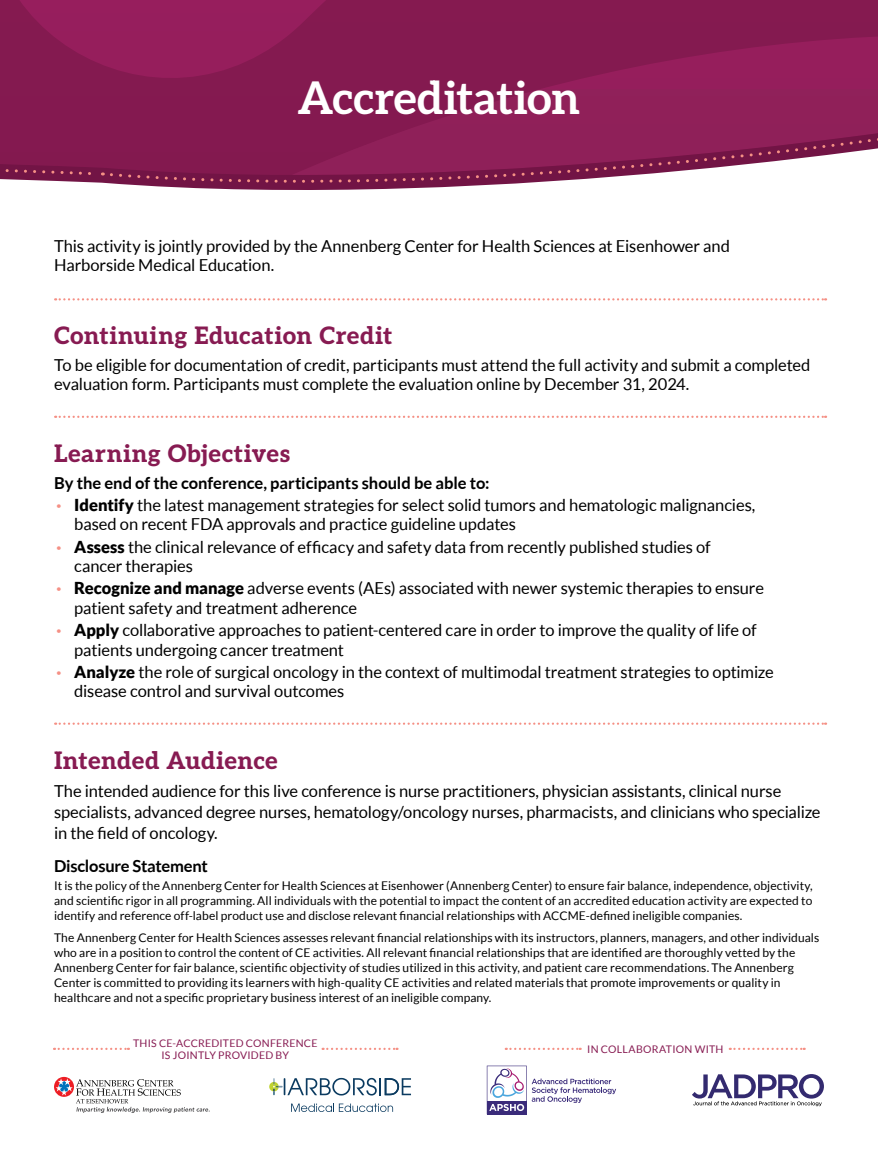
<style>
.page{position:relative;width:878px;height:1175px;background:#fff}
.page>*{position:absolute;margin:0;border:0;box-sizing:border-box;transform-origin:0 0}
.t1{font:45px "Aleo";letter-spacing:-.015em;color:#fff}
.t2{font:24px "Aleo";letter-spacing:.02em;color:#871b52}
.t3{font:16.5px/19.5px "Lato";letter-spacing:-.005em;color:#000}
.t4{font:700 16.5px "Lato";letter-spacing:-.01em;color:#000}
.t5{font:12px/15px "Lato";letter-spacing:.005em;color:#000;text-align:justify}
.t6{font:10.5px/12.6px "Lato";letter-spacing:.02em;color:#871b52;text-align:center}
.s1{font-weight:100;color:#f59085}
.s2{font-weight:900}
</style>
<div class="page">
<svg style="left:103px;top:0;width:775px;height:184px;background:#8a1b54"></svg>
<svg style="left:108px;top:123px;width:770px;height:67px"></svg>
<svg style="left:0;top:0;width:103px;height:183px;background:#871d53"></svg>
<svg style="left:55px;top:722px;width:771px;height:2px"></svg>
<svg style="left:55px;top:416px;width:771px;height:2px"></svg>
<svg style="left:55px;top:298px;width:771px;height:2px"></svg>
<svg style="left:487px;top:1065px;width:129px;height:49px"></svg>
<svg style="left:692px;top:1074px;width:132px;height:32px"></svg>
<svg style="left:54px;top:1047px;width:75px;height:3px"></svg>
<svg style="left:322px;top:1047px;width:75px;height:3px"></svg>
<svg style="left:506px;top:1047px;width:74px;height:3px"></svg>
<svg style="left:729px;top:1047px;width:75px;height:3px"></svg>
<svg style="left:54px;top:1076px;width:20px;height:20px"></svg>
<svg style="left:56px;top:1078px;width:154px;height:35px"></svg>
<svg style="left:291px;top:1103px;width:102px;height:9px"></svg>
<svg style="left:269px;top:1077px;width:142px;height:18px"></svg>
<h1 class="t1" style="left:298px;top:63px;width:284px">Accreditation</h1>
<p class="t3" style="left:54px;top:236px;width:677px">This activity is jointly provided by the Annenberg Center for Health Sciences at Eisenhower and<br>Harborside Medical Education.</p>
<h2 class="t2" style="left:54px;top:317px;width:340px">Continuing Education Credit</h2>
<p class="t3" style="left:54px;top:355px;width:758px">To be eligible for documentation of credit, participants must attend the full activity and submit a completed evaluation form. Participants must complete the evaluation online by December 31, 2024.</p>
<h2 class="t2" style="left:54px;top:435px;width:238px">Learning Objectives</h2>
<p class="t4" style="left:54px;top:473px;width:437px">By the end of the conference, participants should be able to:</p>
<p class="t3" style="left:74px;top:495px;width:682px;text-indent:-20px"><span class="s1">•</span> <span class="s2">Identify</span> the latest management strategies for select solid tumors and hematologic malignancies, based on recent FDA approvals and practice guideline updates</p>
<p class="t3" style="left:74px;top:537px;width:638px;text-indent:-20px"><span class="s1">•</span> <span class="s2">Assess</span> the clinical relevance of efficacy and safety data from recently published studies of cancer therapies</p>
<p class="t3" style="left:74px;top:578px;width:691px;text-indent:-20px"><span class="s1">•</span> <span class="s2">Recognize and manage</span> adverse events (AEs) associated with newer systemic therapies to ensure patient safety and treatment adherence</p>
<p class="t3" style="left:74px;top:620px;width:684px;text-indent:-20px"><span class="s1">•</span> <span class="s2">Apply</span> collaborative approaches to patient-centered care in order to improve the quality of life of patients undergoing cancer treatment</p>
<p class="t3" style="left:74px;top:662px;width:701px;text-indent:-20px"><span class="s1">•</span> <span class="s2">Analyze</span> the role of surgical oncology in the context of multimodal treatment strategies to optimize disease control and survival outcomes</p>
<h2 class="t2" style="left:54px;top:741px;width:225px">Intended Audience</h2>
<p class="t3" style="left:54px;top:780px;width:768px;line-height:21px">The intended audience for this live conference is nurse practitioners, physician assistants, clinical nurse specialists, advanced degree nurses, hematology/oncology nurses, pharmacists, and clinicians who specialize in the field of oncology.</p>
<p class="t4" style="left:54px;top:856px;width:155px">Disclosure Statement</p>
<p class="t5" style="left:54px;top:878px;width:760px">It is the policy of the Annenberg Center for Health Sciences at Eisenhower (Annenberg Center) to ensure fair balance, independence, objectivity, and scientific rigor in all programming. All individuals with the potential to impact the content of an accredited education activity are expected to identify and reference off-label product use and disclose relevant financial relationships with ACCME-defined ineligible companies.</p>
<p class="t5" style="left:54px;top:929px;width:766px;text-align:left">The Annenberg Center for Health Sciences assesses relevant financial relationships with its instructors, planners, managers, and other individuals who are in a position to control the content of CE activities. All relevant financial relationships that are identified are thoroughly vetted by the Annenberg Center for fair balance, scientific objectivity of studies utilized in this activity, and patient care recommendations. The Annenberg Center is committed to providing its learners with high-quality CE activities and related materials that promote improvements or quality in healthcare and not a specific proprietary business interest of an ineligible company.</p>
<p class="t6" style="left:133px;top:1036px;width:186px">THIS CE-ACCREDITED CONFERENCE<br>IS JOINTLY PROVIDED BY</p>
<p class="t6" style="left:587px;top:1042px;width:138px">IN COLLABORATION WITH</p>
</div>
